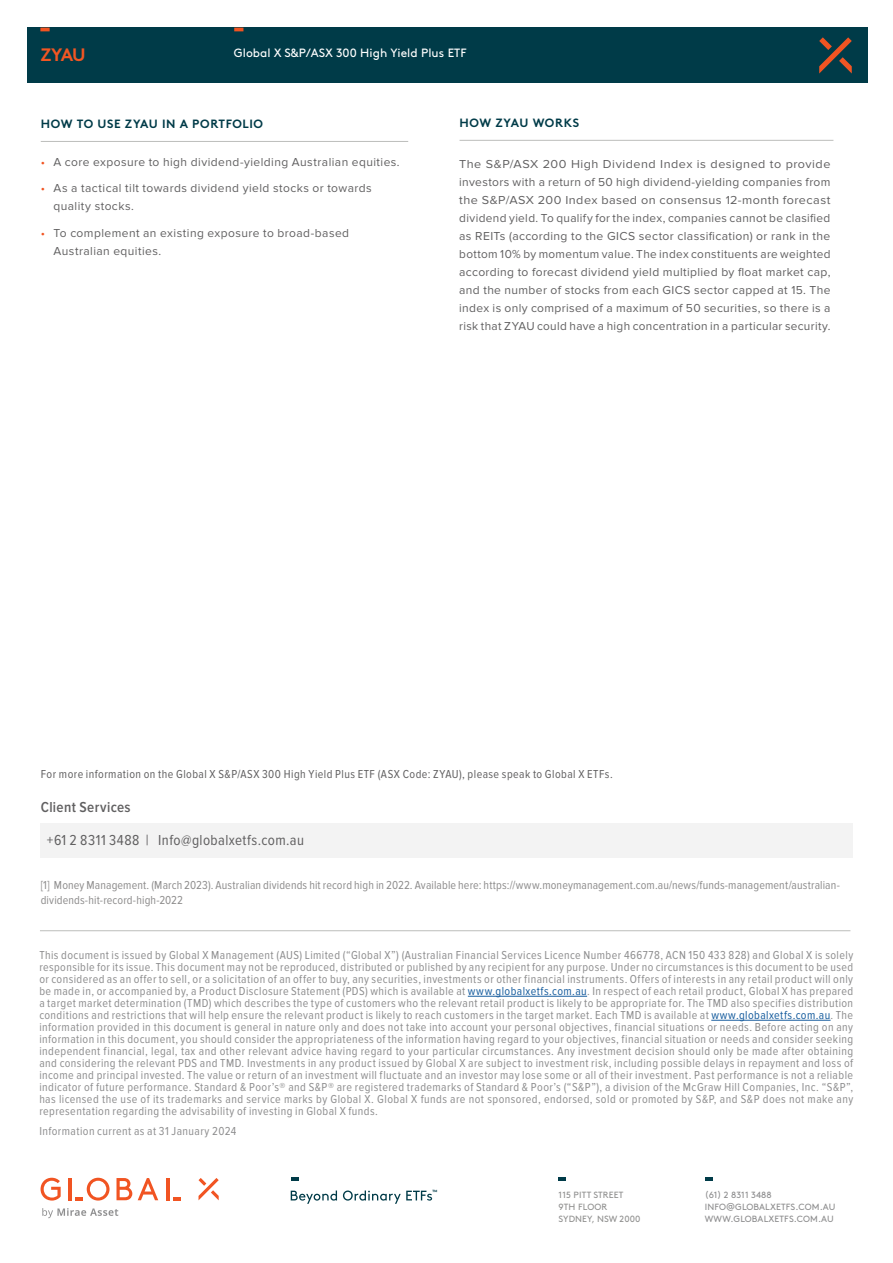
<style>
.page{position:relative;width:893px;height:1263px;background:#fff}
.page>*{position:absolute;margin:0;border:0;box-sizing:border-box;transform-origin:0 0}
.t1{font:700 18px "Brown Std";color:#f15623}
.t2{font:15px "Proxima Nova Cond";letter-spacing:.03em;color:#616061}
.t3{font:600 15px "Proxima Nova Cond";letter-spacing:.025em;color:#616061}
.t4{font:12px/12px "Proxima Nova Cond";letter-spacing:.035em;color:#8e8e8f;text-align:justify}
.t5{font:12px/18px "Proxima Nova";letter-spacing:.035em;color:#616061;text-align:justify;scale:1.05 1}
.t6{font:12px/18px "Proxima Nova";letter-spacing:.035em;color:#616061}
.t7{font:12px/15px "Proxima Nova Cond";letter-spacing:.01em;color:#8e8d8d}
.t8{font:12px "Proxima Nova Cond";letter-spacing:.035em;color:#616061}
.t9{font:700 12px "Brown Std";letter-spacing:.05em;color:#003b48}
.t10{font:12px "Brown Std";letter-spacing:.005em;color:#fff}
.t11{font:9px/12px "Brown Std";letter-spacing:.015em;color:#8e8e8f}
.t12{font:9px/12px "Brown Std";letter-spacing:.015em;color:#90908f}
.t13{font:700 6px "Brown Std";color:#003b48}
.s1{color:#f15422}
.s2{color:#175d9e}
</style>
<div class="page">
<div style="left:27px;top:28px;width:840px;height:55px;background:#003b48"></div>
<svg style="left:819px;top:37px;width:33px;height:37px"></svg>
<hr style="left:468px;top:996px;width:119px;height:1px;background:#175d9e">
<hr style="left:711px;top:1020px;width:120px;height:1px;background:#175d9e">
<div style="left:41px;top:824px;width:812px;height:34px;background:#f3f3f3"></div>
<svg style="left:291px;top:1190px;width:46px;height:14px"></svg>
<svg style="left:343px;top:1190px;width:89px;height:14px"></svg>
<svg style="left:291px;top:1177px;width:8px;height:4px"></svg>
<svg style="left:705px;top:1177px;width:8px;height:4px"></svg>
<svg style="left:558px;top:1177px;width:8px;height:4px"></svg>
<svg style="left:116px;top:1178px;width:16px;height:22px"></svg>
<svg style="left:138px;top:1178px;width:20px;height:22px"></svg>
<svg style="left:199px;top:1178px;width:20px;height:22px"></svg>
<hr style="left:167px;top:1178px;width:3px;height:22px;background:#f15422">
<svg style="left:173px;top:1197px;width:8px;height:3px"></svg>
<svg style="left:41px;top:1178px;width:20px;height:22px"></svg>
<hr style="left:69px;top:1178px;width:3px;height:22px;background:#f15422">
<svg style="left:75px;top:1178px;width:35px;height:22px"></svg>
<svg style="left:42px;top:1208px;width:76px;height:10px"></svg>
<svg style="left:40px;top:28px;width:10px;height:3px"></svg>
<svg style="left:234px;top:28px;width:9px;height:3px"></svg>
<hr style="left:40px;top:930px;width:810px;height:1px;background:#bcbdbb">
<hr style="left:41px;top:141px;width:367px;height:1px;background:#bcbdbb">
<hr style="left:460px;top:140px;width:373px;height:1px;background:#bcbdbb">
<h1 class="t1" style="left:40px;top:44px;width:47px">ZYAU</h1>
<p class="t10" style="left:234px;top:46px;width:234px">Global X S&amp;P/ASX 300 High Yield Plus ETF</p>
<p class="t9" style="left:41px;top:117px;width:224px">HOW TO USE ZYAU IN A PORTFOLIO</p>
<p class="t6" style="left:41px;top:153px;width:360px"><span class="s1">•</span> A core exposure to high dividend-yielding Australian equities.</p>
<p class="t6" style="left:54px;top:179px;width:320px;text-indent:-13px"><span class="s1">•</span> As a tactical tilt towards dividend yield stocks or towards quality stocks.</p>
<p class="t6" style="left:54px;top:224px;width:297px;text-indent:-13px"><span class="s1">•</span> To complement an existing exposure to broad-based<br>Australian equities.</p>
<p class="t9" style="left:460px;top:115px;width:121px">HOW ZYAU WORKS</p>
<p class="t5" style="left:459px;top:155px;width:355px">The S&amp;P/ASX 200 High Dividend Index is designed to provide investors with a return of 50 high dividend-yielding companies from the S&amp;P/ASX 200 Index based on consensus 12-month forecast dividend yield. To qualify for the index, companies cannot be clasified as REITs (according to the GICS sector classification) or rank in the bottom 10% by momentum value. The index constituents are weighted according to forecast dividend yield multiplied by float market cap, and the number of stocks from each GICS sector capped at 15. The index is only comprised of a maximum of 50 securities, so there is a risk that ZYAU could have a high concentration in a particular security.</p>
<p class="t8" style="left:41px;top:767px;width:574px">For more information on the Global X S&amp;P/ASX 300 High Yield Plus ETF (ASX Code: ZYAU), please speak to Global X ETFs.</p>
<p class="t3" style="left:41px;top:800px;width:91px">Client Services</p>
<p class="t2" style="left:47px;top:832px;width:259px">+61 2 8311 3488 | Info@globalxetfs.com.au</p>
<p class="t7" style="left:41px;top:878px;width:801px">[1] Money Management. (March 2023). Australian dividends hit record high in 2022. Available here: https://www.moneymanagement.com.au/news/funds-management/australian&shy;dividends-hit-record-high-2022</p>
<p class="t4" style="left:39px;top:949px;width:815px">This document is issued by Global X Management (AUS) Limited (“Global X”) (Australian Financial Services Licence Number 466778, ACN 150 433 828) and Global X is solely responsible for its issue. This document may not be reproduced, distributed or published by any recipient for any purpose. Under no circumstances is this document to be used or considered as an offer to sell, or a solicitation of an offer to buy, any securities, investments or other financial instruments. Offers of interests in any retail product will only be made in, or accompanied by, a Product Disclosure Statement (PDS) which is available at <span class="s2">www.globalxetfs.com.au</span>. In respect of each retail product, Global X has prepared a target market determination (TMD) which describes the type of customers who the relevant retail product is likely to be appropriate for. The TMD also specifies distribution conditions and restrictions that will help ensure the relevant product is likely to reach customers in the target market. Each TMD is available at <span class="s2">www.globalxetfs.com.au</span>. The information provided in this document is general in nature only and does not take into account your personal objectives, financial situations or needs. Before acting on any information in this document, you should consider the appropriateness of the information having regard to your objectives, financial situation or needs and consider seeking independent financial, legal, tax and other relevant advice having regard to your particular circumstances. Any investment decision should only be made after obtaining and considering the relevant PDS and TMD. Investments in any product issued by Global X are subject to investment risk, including possible delays in repayment and loss of income and principal invested. The value or return of an investment will fluctuate and an investor may lose some or all of their investment. Past performance is not a reliable indicator of future performance. Standard &amp; Poor’s® and S&amp;P® are registered trademarks of Standard &amp; Poor’s (“S&amp;P”), a division of the McGraw Hill Companies, Inc. “S&amp;P”, has licensed the use of its trademarks and service marks by Global X. Global X funds are not sponsored, endorsed, sold or promoted by S&amp;P, and S&amp;P does not make any representation regarding the advisability of investing in Global X funds.</p>
<p class="t4" style="left:39px;top:1125px;width:198px">Information current as at 31 January 2024</p>
<p class="t13" style="left:432px;top:1189px;width:7px">™</p>
<p class="t12" style="left:558px;top:1189px;width:83px">115 PITT STREET<br>9TH FLOOR<br>SYDNEY, NSW 2000</p>
<p class="t11" style="left:705px;top:1189px;width:132px">(61) 2 8311 3488<br>INFO@GLOBALXETFS.COM.AU<br>WWW.GLOBALXETFS.COM.AU</p>
</div>
